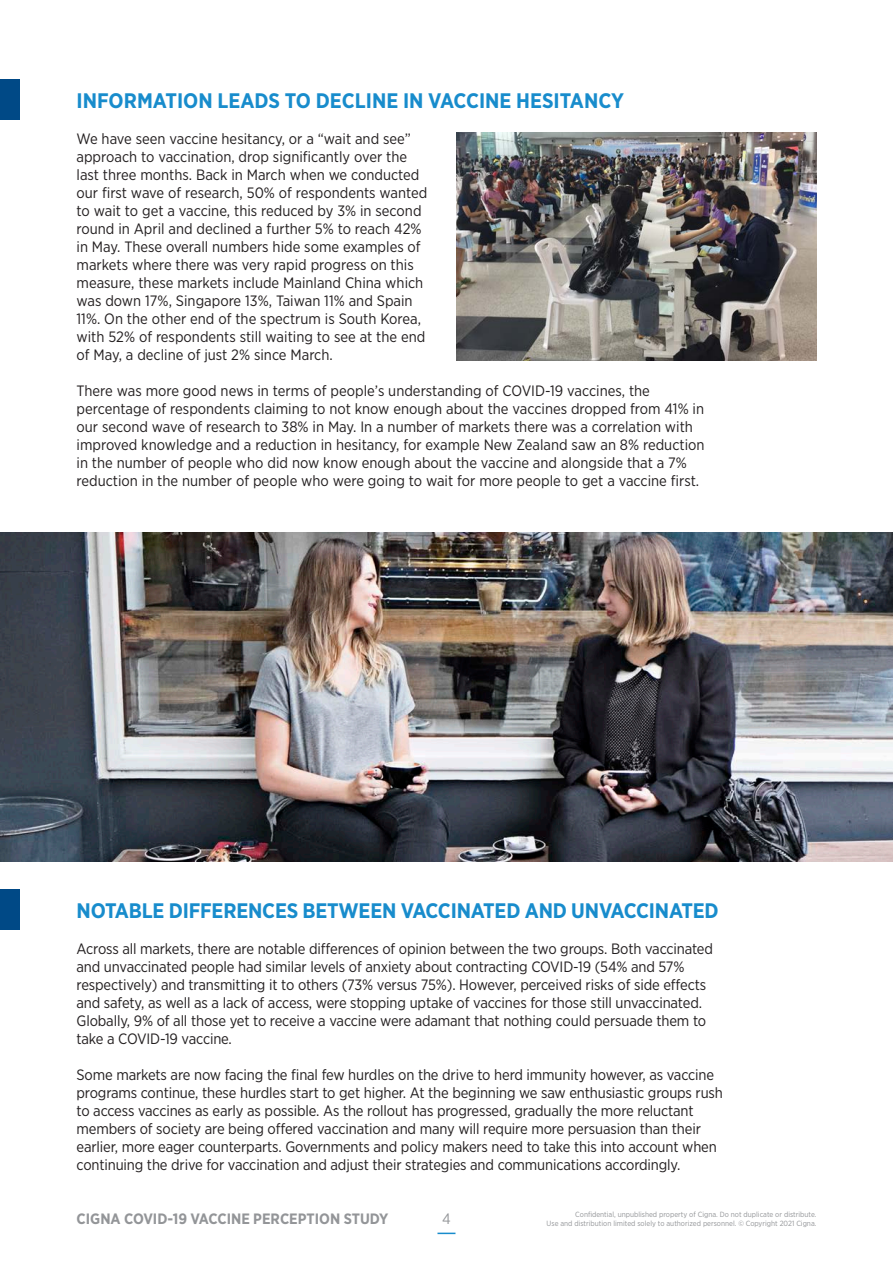
<style>
.page{position:relative;width:893px;height:1263px;background:#fff}
.page>*{position:absolute;margin:0;border:0;box-sizing:border-box;transform-origin:0 0}
.t1{font:700 21px "Gotham Narrow";letter-spacing:-.01em;color:#188ccc}
.t2{font:15px/18px "Gotham Narrow";letter-spacing:-.01em;color:#231f20}
.t3{font:700 15px "Gotham Narrow";color:#939598}
.t4{font:15px "Gotham Narrow";color:#939598}
.t5{font:7.5px "Gotham Narrow";color:#939598}
</style>
<div class="page">
<svg style="left:437px;top:1232px;width:18px;height:2px"></svg>
<img style="left:0;top:532px;width:893px;height:329px">
<div style="left:0;top:80px;width:19px;height:40px;background:#004986"></div>
<div style="left:0;top:889px;width:19px;height:41px;background:#004986"></div>
<img style="left:456px;top:133px;width:360px;height:228px">
<h1 class="t1" style="left:77px;top:87px;width:549px">INFORMATION LEADS TO DECLINE IN VACCINE HESITANCY</h1>
<p class="t2" style="left:77px;top:129px;width:352px">We have seen vaccine hesitancy, or a “wait and see” approach to vaccination, drop significantly over the last three months. Back in March when we conducted our first wave of research, 50% of respondents wanted to wait to get a vaccine, this reduced by 3% in second round in April and declined a further 5% to reach 42% in May. These overall numbers hide some examples of markets where there was very rapid progress on this measure, these markets include Mainland China which was down 17%, Singapore 13%, Taiwan 11% and Spain 11%. On the other end of the spectrum is South Korea, with 52% of respondents still waiting to see at the end of May, a decline of just 2% since March.</p>
<p class="t2" style="left:77px;top:381px;width:629px">There was more good news in terms of people’s understanding of COVID-19 vaccines, the percentage of respondents claiming to not know enough about the vaccines dropped from 41% in our second wave of research to 38% in May. In a number of markets there was a correlation with improved knowledge and a reduction in hesitancy, for example New Zealand saw an 8% reduction in the number of people who did now know enough about the vaccine and alongside that a 7% reduction in the number of people who were going to wait for more people to get a vaccine first.</p>
<h1 class="t1" style="left:77px;top:897px;width:644px">NOTABLE DIFFERENCES BETWEEN VACCINATED AND UNVACCINATED</h1>
<p class="t2" style="left:77px;top:939px;width:638px">Across all markets, there are notable differences of opinion between the two groups. Both vaccinated and unvaccinated people had similar levels of anxiety about contracting COVID-19 (54% and 57% respectively) and transmitting it to others (73% versus 75%). However, perceived risks of side effects and safety, as well as a lack of access, were stopping uptake of vaccines for those still unvaccinated.<br>Globally, 9% of all those yet to receive a vaccine were adamant that nothing could persuade them to take a COVID-19 vaccine.</p>
<p class="t2" style="left:77px;top:1065px;width:648px">Some markets are now facing the final few hurdles on the drive to herd immunity however, as vaccine programs continue, these hurdles start to get higher. At the beginning we saw enthusiastic groups rush to access vaccines as early as possible. As the rollout has progressed, gradually the more reluctant members of society are being offered vaccination and many will require more persuasion than their earlier, more eager counterparts. Governments and policy makers need to take this into account when continuing the drive for vaccination and adjust their strategies and communications accordingly.</p>
<p class="t4" style="left:442px;top:1209px;width:10px">4</p>
<p class="t5" style="left:575px;top:1209px;width:243px">Confidential, unpublished property of Cigna. Do not duplicate or distribute.</p>
<p class="t3" style="left:77px;top:1209px;width:313px">CIGNA COVID-19 VACCINE PERCEPTION STUDY</p>
<p class="t5" style="left:547px;top:1218px;width:271px">Use and distribution limited solely to authorized personnel. © Copyright 2021 Cigna.</p>
</div>
